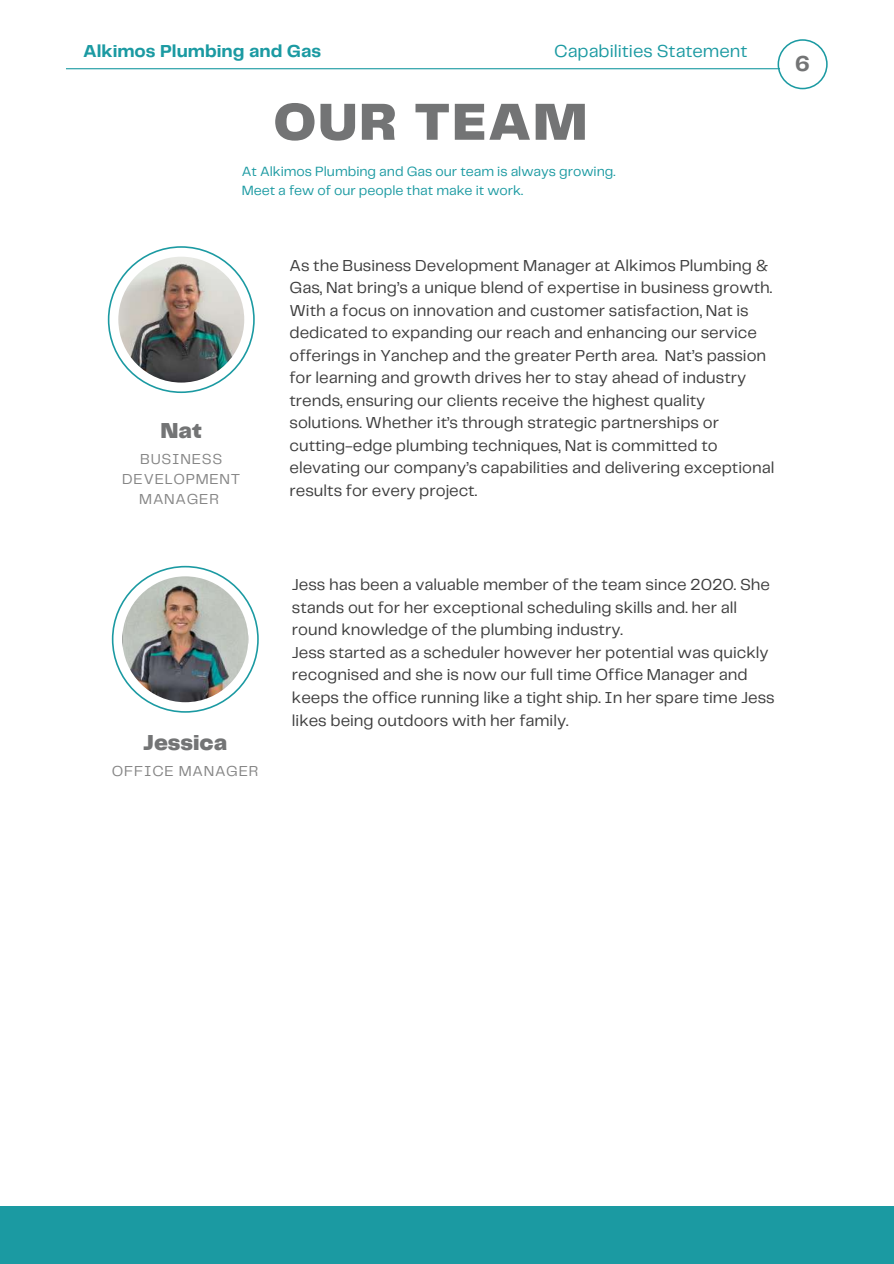
<style>
.page{position:relative;width:894px;height:1264px;background:#fff}
.page>*{position:absolute;margin:0;border:0;box-sizing:border-box;transform-origin:0 0}
.t1{font:900 54px "Telegraf";letter-spacing:.03em;color:#737475}
.t2{font:900 22.5px "Telegraf";color:#737475}
.t3{font:700 22.5px "Telegraf";color:#737475}
.t4{font:18px "Telegraf";color:#1b9aa2}
.t5{font:700 18px "Telegraf";color:#1b9aa2}
.t6{font:16.5px/22.5px "Telegraf";color:#3d3d3d}
.t7{font:15px/20.2px "Telegraf";letter-spacing:.05em;color:#868686;text-align:center}
.t8{font:13.8px/19.2px "Telegraf";color:#1b9aa2}
</style>
<div class="page">
<div style="left:0;top:1206px;width:893px;height:57px;background:#1b9aa2"></div>
<hr style="left:66px;top:68px;width:713px;height:1px;background:#1b9aa2">
<svg style="left:777px;top:39px;width:50px;height:50px"></svg>
<img style="left:108px;top:246px;width:147px;height:147px">
<img style="left:112px;top:566px;width:147px;height:146px">
<p class="t5" style="left:83px;top:43px;width:239px">Alkimos Plumbing and Gas</p>
<p class="t4" style="left:554px;top:43px;width:195px">Capabilities Statement</p>
<h1 class="t1" style="left:273px;top:99px;width:315px">OUR TEAM</h1>
<p class="t8" style="left:242px;top:163px;width:375px">At Alkimos Plumbing and Gas our team is always growing.<br>Meet a few of our people that make it work.</p>
<h2 class="t3" style="left:795px;top:54px;width:16px">6</h2>
<h2 class="t2" style="left:160px;top:420px;width:43px">Nat</h2>
<p class="t7" style="left:122px;top:449px;width:119px">BUSINESS<br>DEVELOPMENT<br>MANAGER</p>
<p class="t6" style="left:289px;top:255px;width:486px">As the Business Development Manager at Alkimos Plumbing &amp; Gas, Nat bring’s a unique blend of expertise in business growth.<br>With a focus on innovation and customer satisfaction, Nat is dedicated to expanding our reach and enhancing our service offerings in Yanchep and the greater Perth area. Nat’s passion for learning and growth drives her to stay ahead of industry trends, ensuring our clients receive the highest quality solutions. Whether it’s through strategic partnerships or cutting-edge plumbing techniques, Nat is committed to elevating our company’s capabilities and delivering exceptional results for every project.</p>
<h2 class="t2" style="left:143px;top:732px;width:85px">Jessica</h2>
<p class="t7" style="left:112px;top:761px;width:148px">OFFICE MANAGER</p>
<p class="t6" style="left:292px;top:574px;width:484px">Jess has been a valuable member of the team since 2020. She stands out for her exceptional scheduling skills and. her all round knowledge of the plumbing industry.<br>Jess started as a scheduler however her potential was quickly recognised and she is now our full time Office Manager and keeps the office running like a tight ship. In her spare time Jess likes being outdoors with her family.</p>
</div>
